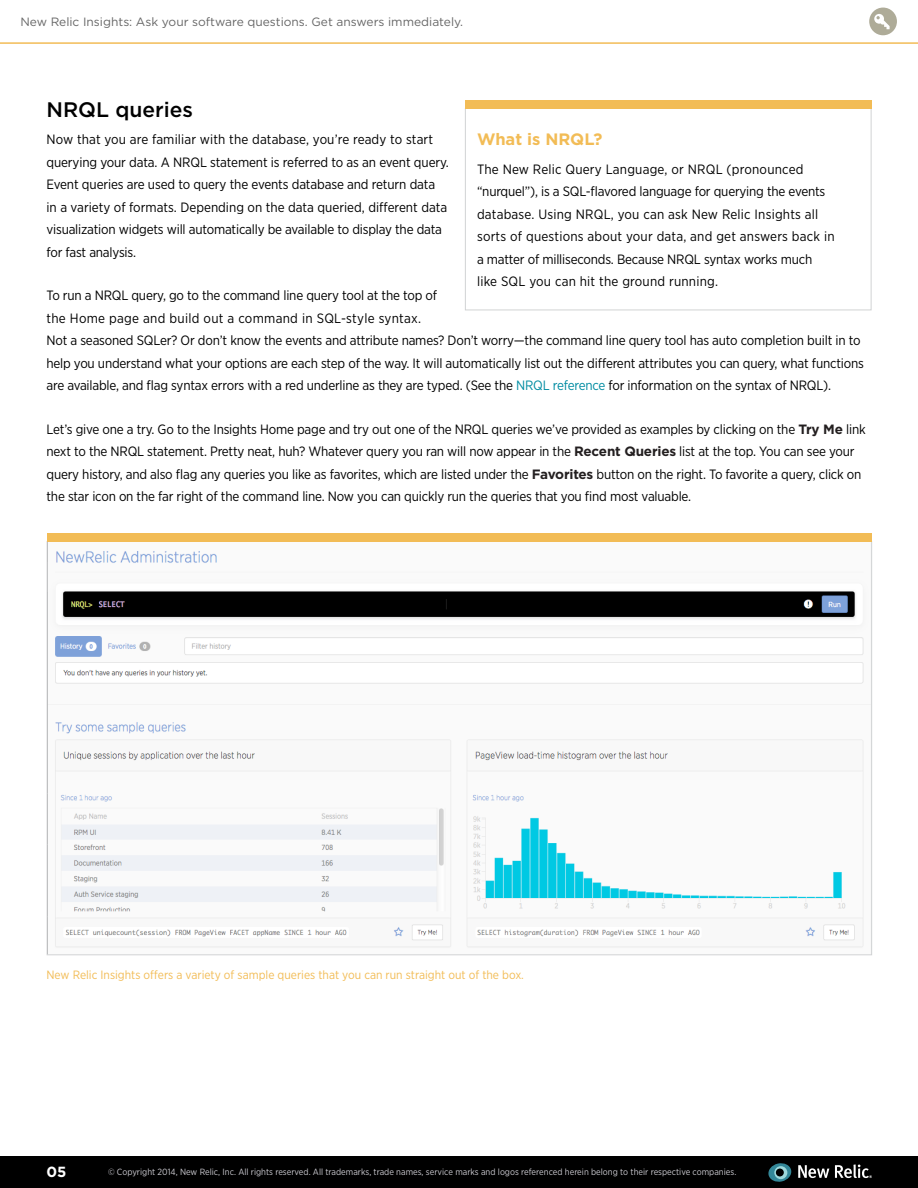
<style>
.page{position:relative;width:918px;height:1188px;background:#fff}
.page>*{position:absolute;margin:0;border:0;box-sizing:border-box;transform-origin:0 0}
.t1{font:500 21px "Gotham";color:#000}
.t2{font:700 16.5px "Gotham";color:#f2bc56}
.t3{font:700 14.7px "Gotham";color:#fff}
.t4{font:13.5px/22.5px "Gotham Narrow";letter-spacing:-.015em;color:#000}
.t5{font:13.5px/22.5px "Gotham Narrow";letter-spacing:.015em;color:#000}
.t6{font:12px "Gotham Narrow";color:#f2bc56}
.t7{font:12px "Gotham";color:#666}
.t8{font:9px "Gotham Narrow";color:#cac9cf}
.s1{color:#008ca2}
.s2{font-family:"Gotham";font-weight:700;color:#231f20}
</style>
<div class="page">
<hr style="left:0;top:42px;width:918px;height:2px;background:#f2bc56">
<div style="left:869px;top:8px;width:28px;height:27px;background:#aeab98;border-radius:50%"></div>
<svg style="left:874px;top:14px;width:16px;height:15px"></svg>
<div style="left:0;top:1156px;width:918px;height:32px;background:#000"></div>
<svg style="left:798px;top:1165px;width:31px;height:13px"></svg>
<svg style="left:835px;top:1164px;width:37px;height:14px"></svg>
<svg style="left:768px;top:1163px;width:24px;height:19px"></svg>
<img style="left:49px;top:551px;width:821px;height:397px">
<div style="left:47px;top:533px;width:825px;height:9px;background:#f2bc56"></div>
<div style="left:465px;top:108px;width:407px;height:202px;background:#fff;border:1px solid #d1d3d4"></div>
<div style="left:465px;top:100px;width:407px;height:9px;background:#f2bc56"></div>
<p class="t7" style="left:20px;top:14px;width:444px">New Relic Insights: Ask your software questions. Get answers immediately.</p>
<h1 class="t1" style="left:46px;top:96px;width:148px">NRQL queries</h1>
<p class="t4" style="left:46px;top:128px;width:404px">Now that you are familiar with the database, you’re ready to start querying your data. A NRQL statement is referred to as an event query.<br>Event queries are used to query the events database and return data in a variety of formats. Depending on the data queried, different data visualization widgets will automatically be available to display the data for fast analysis.</p>
<p class="t4" style="left:46px;top:284px;width:819px">To run a NRQL query, go to the command line query tool at the top of<br>the Home page and build out a command in SQL-style syntax.<br>Not a seasoned SQLer? Or don’t know the events and attribute names? Don’t worry—the command line query tool has auto completion built in to help you understand what your options are each step of the way. It will automatically list out the different attributes you can query, what functions are available, and flag syntax errors with a red underline as they are typed. (See the <span class="s1">NRQL reference</span> for information on the syntax of NRQL).</p>
<p class="t4" style="left:46px;top:418px;width:821px">Let’s give one a try. Go to the Insights Home page and try out one of the NRQL queries we’ve provided as examples by clicking on the <span class="s2">Try Me</span> link next to the NRQL statement. Pretty neat, huh? Whatever query you ran will now appear in the <span class="s2">Recent Queries</span> list at the top. You can see your query history, and also flag any queries you like as favorites, which are listed under the <span class="s2">Favorites</span> button on the right. To favorite a query, click on the star icon on the far right of the command line. Now you can quickly run the queries that you find most valuable.</p>
<p class="t2" style="left:477px;top:128px;width:127px">What is NRQL?</p>
<p class="t5" style="left:477px;top:157px;width:359px">The New Relic Query Language, or NRQL (pronounced “nurquel”), is a SQL-flavored language for querying the events database. Using NRQL, you can ask New Relic Insights all sorts of questions about your data, and get answers back in a matter of milliseconds. Because NRQL syntax works much like SQL you can hit the ground running.</p>
<p class="t6" style="left:46px;top:967px;width:479px">New Relic Insights offers a variety of sample queries that you can run straight out of the box.</p>
<p class="t3" style="left:46px;top:1162px;width:21px">05</p>
<p class="t8" style="left:108px;top:1166px;width:630px">© Copyright 2014, New Relic, Inc. All rights reserved. All trademarks, trade names, service marks and logos referenced herein belong to their respective companies.</p>
</div>
